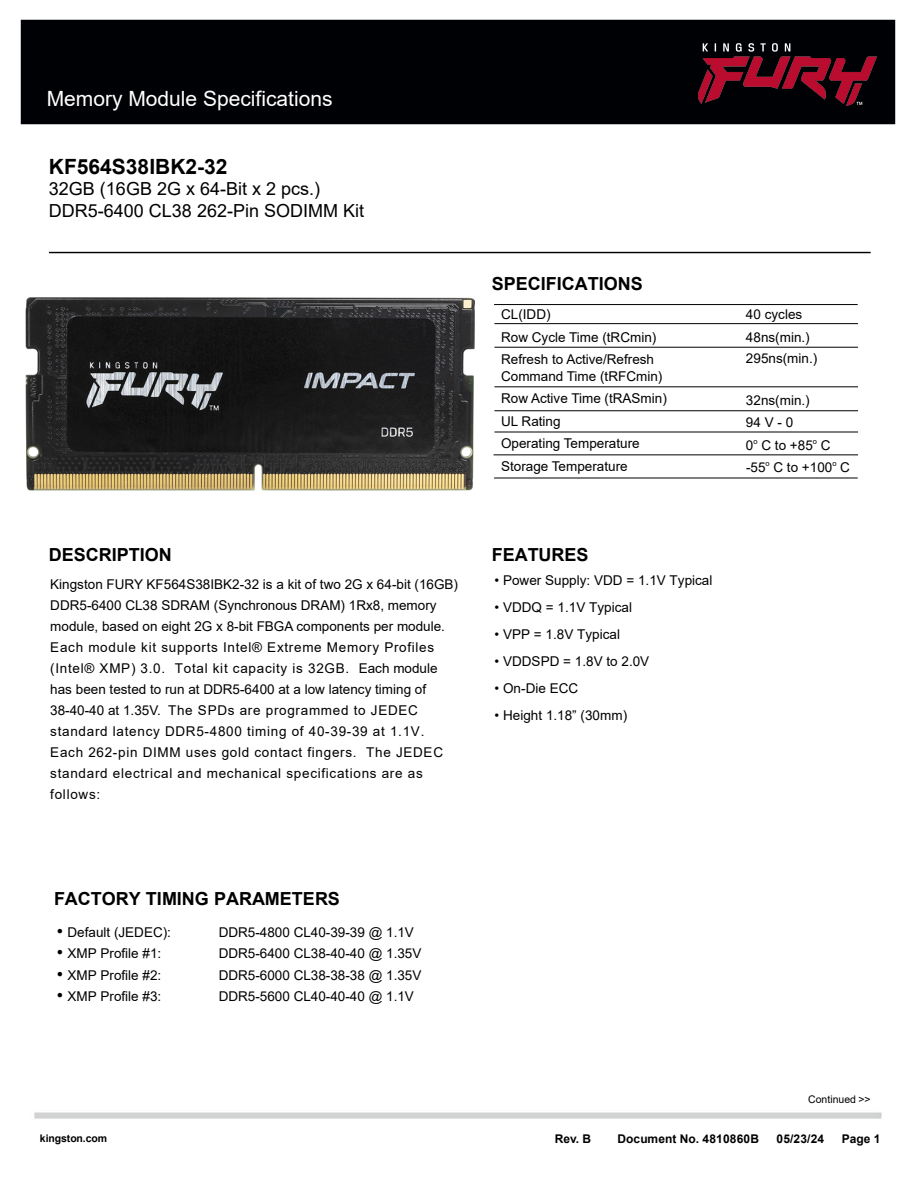
<style>
.page{position:relative;width:918px;height:1188px;background:#fff}
.page>*{position:absolute;margin:0;border:0;box-sizing:border-box;transform-origin:0 0}
.t1{font:21px "Arial";color:#fff}
.t2{font:700 21px "Arial";color:#000}
.t3{font:700 18px "Arial";color:#000}
.t4{font:18px/21.6px "Arial";color:#000}
.t5{font:13.5px/21px "Arial";letter-spacing:.05em;color:#000}
.t6{font:13.5px/22.5px "Arial";color:#000}
.t7{font:700 12px "Arial";color:#000}
.t8{font:700 10.5px "Arial";letter-spacing:-.01em;color:#000}
.t9{font:10.5px "Arial";color:#000}
.s1{font-family:"Times New Roman";font-size:18px}
</style>
<div class="page">
<div style="left:20px;top:19px;width:876px;height:106px;background:#000104"></div>
<img style="left:698px;top:43px;width:179px;height:63px">
<hr style="left:49px;top:252px;width:822px;height:1px;background:#000">
<hr style="left:494px;top:323px;width:364px;height:1px;background:#000">
<hr style="left:494px;top:347px;width:364px;height:1px;background:#000">
<hr style="left:494px;top:386px;width:364px;height:1px;background:#000">
<hr style="left:494px;top:410px;width:364px;height:1px;background:#000">
<hr style="left:494px;top:478px;width:364px;height:1px;background:#000">
<hr style="left:494px;top:432px;width:364px;height:1px;background:#000">
<hr style="left:494px;top:455px;width:364px;height:1px;background:#000">
<hr style="left:494px;top:304px;width:364px;height:1px;background:#000">
<img style="left:25px;top:297px;width:449px;height:194px">
<h1 class="t1" style="left:47px;top:84px;width:287px">Memory Module Specifications</h1>
<h1 class="t2" style="left:49px;top:152px;width:180px">KF564S38IBK2-32</h1>
<h2 class="t4" style="left:49px;top:178px;width:317px">32GB (16GB 2G x 64-Bit x 2 pcs.)<br>DDR5-6400 CL38 262-Pin SODIMM Kit</h2>
<h2 class="t3" style="left:49px;top:542px;width:125px">DESCRIPTION</h2>
<p class="t5" style="left:50px;top:574px;width:409px">Kingston FURY KF564S38IBK2-32 is a kit of two 2G x 64-bit (16GB)<br>DDR5-6400 CL38 SDRAM (Synchronous DRAM) 1Rx8, memory module, based on eight 2G x 8-bit FBGA components per module.<br>Each module kit supports Intel® Extreme Memory Profiles (Intel® XMP) 3.0. Total kit capacity is 32GB. Each module has been tested to run at DDR5-6400 at a low latency timing of 38-40-40 at 1.35V. The SPDs are programmed to JEDEC standard latency DDR5-4800 timing of 40-39-39 at 1.1V.<br>Each 262-pin DIMM uses gold contact fingers. The JEDEC standard electrical and mechanical specifications are as follows:</p>
<h2 class="t3" style="left:492px;top:271px;width:152px">SPECIFICATIONS</h2>
<p class="t6" style="left:501px;top:303px;width:157px">CL(IDD)<br>Row Cycle Time (tRCmin)<br>Refresh to Active/Refresh</p>
<p class="t6" style="left:501px;top:365px;width:167px">Command Time (tRFCmin)<br>Row Active Time (tRASmin)<br>UL Rating<br>Operating Temperature<br>Storage Temperature</p>
<h2 class="t3" style="left:492px;top:542px;width:98px">FEATURES</h2>
<p class="t6" style="left:495px;top:568px;width:219px">• Power Supply: VDD = 1.1V Typical</p>
<p class="t6" style="left:495px;top:595px;width:139px">• VDDQ = 1.1V Typical</p>
<p class="t6" style="left:495px;top:622px;width:127px">• VPP = 1.8V Typical</p>
<p class="t6" style="left:495px;top:649px;width:156px">• VDDSPD = 1.8V to 2.0V</p>
<p class="t6" style="left:495px;top:676px;width:85px">• On-Die ECC</p>
<p class="t6" style="left:495px;top:703px;width:134px">• Height 1.18” (30mm)</p>
<p class="t6" style="left:746px;top:303px;width:65px">40 cycles<br>48ns(min.)</p>
<p class="t6" style="left:746px;top:347px;width:73px">295ns(min.)</p>
<p class="t6" style="left:746px;top:389px;width:106px">32ns(min.)<br>94 V - 0<br>0<sup>o</sup> C to +85<sup>o</sup> C -55<sup>o</sup> C to +100<sup>o</sup> C</p>
<h2 class="t3" style="left:54px;top:886px;width:288px">FACTORY TIMING PARAMETERS</h2>
<p class="t6" style="left:57px;top:920px;width:116px"><span class="s1">•</span> Default (JEDEC):</p>
<p class="t6" style="left:219px;top:920px;width:197px">DDR5-4800 CL40-39-39 @ 1.1V</p>
<p class="t6" style="left:57px;top:942px;width:106px"><span class="s1">•</span> XMP Profile #1:</p>
<p class="t6" style="left:219px;top:942px;width:204px">DDR5-6400 CL38-40-40 @ 1.35V</p>
<p class="t6" style="left:57px;top:964px;width:106px"><span class="s1">•</span> XMP Profile #2:</p>
<p class="t6" style="left:219px;top:964px;width:204px">DDR5-6000 CL38-38-38 @ 1.35V</p>
<p class="t6" style="left:57px;top:985px;width:106px"><span class="s1">•</span> XMP Profile #3:</p>
<p class="t6" style="left:219px;top:985px;width:197px">DDR5-5600 CL40-40-40 @ 1.1V</p>
<p class="t9" style="left:808px;top:1092px;width:64px">Continued &gt;&gt;</p>
<p class="t8" style="left:40px;top:1131px;width:69px">kingston.com</p>
<p class="t7" style="left:555px;top:1130px;width:38px">Rev. B</p>
<p class="t7" style="left:618px;top:1130px;width:143px">Document No. 4810860B</p>
<p class="t7" style="left:777px;top:1130px;width:49px">05/23/24</p>
<p class="t7" style="left:842px;top:1130px;width:40px">Page 1</p>
</div>
